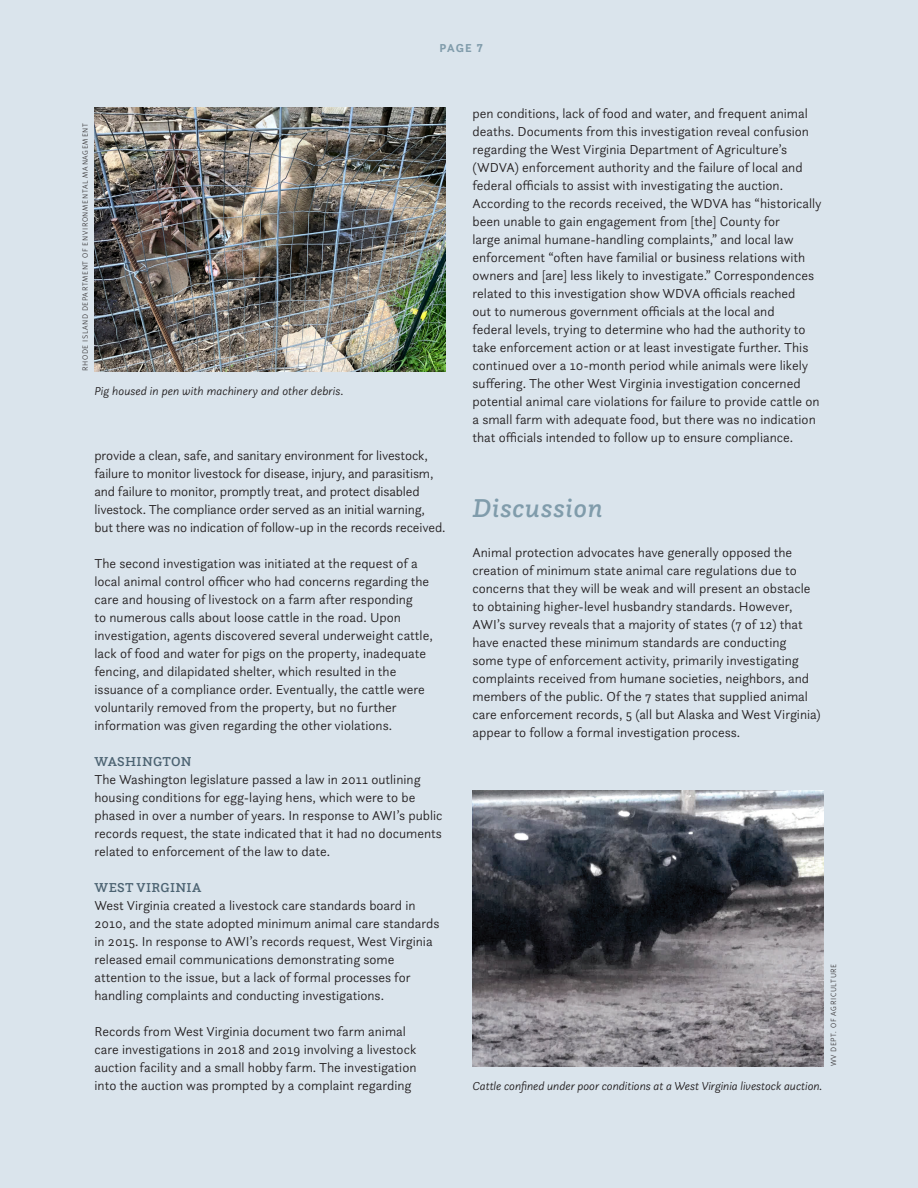
<style>
.page{position:relative;width:918px;height:1188px;background:#dae4ec}
.page>*{position:absolute;margin:0;border:0;box-sizing:border-box;transform-origin:0 0}
.t1{font:italic 500 27px "Questa Slab";letter-spacing:.025em;color:#809cab}
.t2{font:300 13.5px/18px "Questa Sans";color:#231f20}
.t3{font:500 13.5px "Questa Slab";letter-spacing:.025em;color:#4c6372}
.t4{font:italic 300 12px "Questa Sans";letter-spacing:-.01em;color:#231f20}
.t5{font:700 12px "Questa Sans";color:#809cab}
.t6{font:300 7.5px "Submariner";letter-spacing:.085em;color:#231f20}
</style>
<div class="page">
<img style="left:472px;top:791px;width:352px;height:275px">
<img style="left:94px;top:108px;width:351px;height:263px">
<p class="t5" style="left:440px;top:40px;width:45px">PAGE 7</p>
<p class="t6" style="left:80px;top:371px;width:249px;rotate:-90deg">RHODE ISLAND DEPARTMENT OF ENVIRONMENTAL MANAGEMENT</p>
<p class="t4" style="left:94px;top:384px;width:251px">Pig housed in pen with machinery and other debris.</p>
<p class="t2" style="left:94px;top:446px;width:353px">provide a clean, safe, and sanitary environment for livestock, failure to monitor livestock for disease, injury, and parasitism, and failure to monitor, promptly treat, and protect disabled livestock. The compliance order served as an initial warning, but there was no indication of follow-up in the records received.</p>
<p class="t2" style="left:94px;top:554px;width:340px">The second investigation was initiated at the request of a local animal control officer who had concerns regarding the care and housing of livestock on a farm after responding<br>to numerous calls about loose cattle in the road. Upon investigation, agents discovered several underweight cattle, lack of food and water for pigs on the property, inadequate fencing, and dilapidated shelter, which resulted in the issuance of a compliance order. Eventually, the cattle were voluntarily removed from the property, but no further information was given regarding the other violations.</p>
<p class="t3" style="left:94px;top:753px;width:99px">WASHINGTON</p>
<p class="t2" style="left:94px;top:770px;width:350px">The Washington legislature passed a law in 2011 outlining housing conditions for egg-laying hens, which were to be phased in over a number of years. In response to AWI’s public records request, the state indicated that it had no documents related to enforcement of the law to date.</p>
<p class="t3" style="left:94px;top:879px;width:108px">WEST VIRGINIA</p>
<p class="t2" style="left:94px;top:896px;width:347px">West Virginia created a livestock care standards board in 2010, and the state adopted minimum animal care standards in 2015. In response to AWI’s records request, West Virginia released email communications demonstrating some attention to the issue, but a lack of formal processes for handling complaints and conducting investigations.</p>
<p class="t2" style="left:94px;top:1022px;width:323px">Records from West Virginia document two farm animal care investigations in 2018 and 2019 involving a livestock auction facility and a small hobby farm. The investigation into the auction was prompted by a complaint regarding</p>
<p class="t2" style="left:472px;top:104px;width:351px">pen conditions, lack of food and water, and frequent animal deaths. Documents from this investigation reveal confusion regarding the West Virginia Department of Agriculture’s (WDVA) enforcement authority and the failure of local and federal officials to assist with investigating the auction.<br>According to the records received, the WDVA has “historically been unable to gain engagement from [the] County for<br>large animal humane-handling complaints,” and local law enforcement “often have familial or business relations with owners and [are] less likely to investigate.” Correspondences related to this investigation show WDVA officials reached<br>out to numerous government officials at the local and<br>federal levels, trying to determine who had the authority to take enforcement action or at least investigate further. This continued over a 10-month period while animals were likely suffering. The other West Virginia investigation concerned potential animal care violations for failure to provide cattle on a small farm with adequate food, but there was no indication that officials intended to follow up to ensure compliance.</p>
<p class="t1" style="left:472px;top:491px;width:132px">Discussion</p>
<p class="t2" style="left:472px;top:543px;width:350px">Animal protection advocates have generally opposed the creation of minimum state animal care regulations due to concerns that they will be weak and will present an obstacle to obtaining higher-level husbandry standards. However, AWI’s survey reveals that a majority of states (7 of 12) that have enacted these minimum standards are conducting<br>some type of enforcement activity, primarily investigating complaints received from humane societies, neighbors, and members of the public. Of the 7 states that supplied animal care enforcement records, 5 (all but Alaska and West Virginia) appear to follow a formal investigation process.</p>
<p class="t4" style="left:472px;top:1079px;width:352px">Cattle confined under poor conditions at a West Virginia livestock auction.</p>
<p class="t6" style="left:829px;top:1066px;width:104px;rotate:-90deg">WV DEPT. OF AGRICULTURE</p>
</div>
